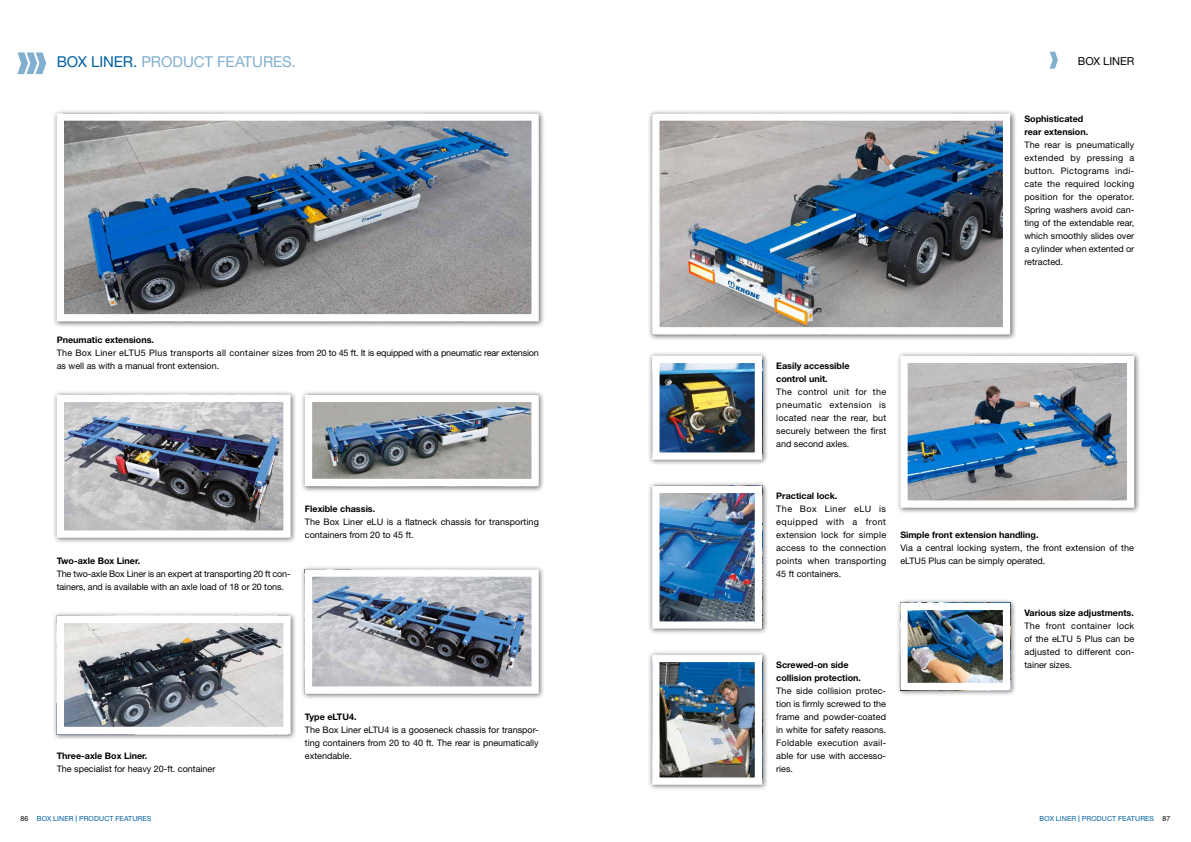
<style>
.page{position:relative;width:1191px;height:842px;background:#fff}
.page>*{position:absolute;margin:0;border:0;box-sizing:border-box;transform-origin:0 0}
.t1{font:15px "Helvetica Neue LT Std";letter-spacing:-.005em;color:#80afd0}
.t2{font:11px "Helvetica Neue LT Std";color:#000}
.t3{font:9px/13px "Helvetica Neue LT Std";color:#000}
.t4{font:9px/13px "Helvetica Neue LT Std";letter-spacing:.02em;color:#000}
.t5{font:700 9px "Helvetica Neue LT Std";color:#000}
.t6{font:7px "Helvetica Neue LT Std";letter-spacing:.015em;color:#0060a1}
.t7{font:7px "Helvetica Neue LT Std";color:#000}
.t8{font:7px "Helvetica Neue LT Std";color:#000}
.s1{color:#0060a1}
.s2{font-weight:700}
.s3{font-size:9.1px}
</style>
<div class="page">
<div style="left:647px;top:109px;width:369px;height:232px;background:#000;opacity:.6"></div>
<img style="left:660px;top:121px;width:342px;height:205px">
<div style="left:652px;top:113px;width:358px;height:221px;border:7px solid #fff"></div>
<div style="left:52px;top:390px;width:245px;height:154px;background:#000;opacity:.6"></div>
<img style="left:65px;top:403px;width:218px;height:127px">
<div style="left:57px;top:395px;width:234px;height:143px;border:7px solid #fff"></div>
<div style="left:647px;top:650px;width:121px;height:141px;background:#000;opacity:.6"></div>
<img style="left:660px;top:663px;width:94px;height:114px">
<div style="left:652px;top:655px;width:110px;height:130px;border:7px solid #fff"></div>
<div style="left:647px;top:481px;width:121px;height:154px;background:#000;opacity:.6"></div>
<img style="left:660px;top:494px;width:94px;height:127px">
<div style="left:652px;top:486px;width:110px;height:143px;border:7px solid #fff"></div>
<div style="left:647px;top:351px;width:121px;height:115px;background:#000;opacity:.6"></div>
<img style="left:660px;top:364px;width:94px;height:88px">
<div style="left:652px;top:356px;width:110px;height:104px;border:7px solid #fff"></div>
<div style="left:52px;top:109px;width:493px;height:219px;background:#000;opacity:.6"></div>
<img style="left:65px;top:121px;width:466px;height:192px">
<div style="left:57px;top:113px;width:482px;height:208px;border:7px solid #fff"></div>
<div style="left:300px;top:390px;width:245px;height:102px;background:#000;opacity:.6"></div>
<img style="left:313px;top:403px;width:218px;height:75px">
<div style="left:305px;top:395px;width:234px;height:91px;border:7px solid #fff"></div>
<svg style="left:17px;top:52px;width:29px;height:22px"></svg>
<svg style="left:1049px;top:52px;width:9px;height:17px"></svg>
<div style="left:52px;top:611px;width:245px;height:129px;background:#000;opacity:.6"></div>
<img style="left:65px;top:624px;width:218px;height:102px">
<div style="left:57px;top:616px;width:234px;height:118px;border:7px solid #fff"></div>
<div style="left:896px;top:351px;width:244px;height:163px;background:#000;opacity:.6"></div>
<img style="left:908px;top:364px;width:218px;height:136px">
<div style="left:900px;top:356px;width:234px;height:152px;border:7px solid #fff"></div>
<div style="left:896px;top:598px;width:120px;height:98px;background:#000;opacity:.6"></div>
<img style="left:908px;top:611px;width:94px;height:71px">
<div style="left:900px;top:603px;width:110px;height:87px;border:7px solid #fff"></div>
<div style="left:300px;top:565px;width:245px;height:135px;background:#000;opacity:.6"></div>
<img style="left:313px;top:577px;width:218px;height:109px">
<div style="left:305px;top:569px;width:234px;height:125px;border:7px solid #fff"></div>
<p class="t1" style="left:57px;top:53px;width:241px"><span class="s1">Box Li ner.</span> PRODUCT FEATURES.</p>
<p class="t2" style="left:1077px;top:54px;width:50px">Box Li ner</p>
<p class="t3" style="left:57px;top:333px;width:483px"><span class="s2">Pneumatic extensions.<br></span>The Box Liner eLTU 5 Plus transports all container sizes from 20 to 45 ft. It is equipped with a pneumatic rear extension as well as with a manual front extension.</p>
<p class="t3" style="left:57px;top:554px;width:235px"><span class="s2">Two-axle Box Liner.<br></span>The two-axle Box Liner is an expert at transporting 20 ft con&shy;tainers, and is available with an axle load of 18 or 20 tons.</p>
<p class="t3" style="left:305px;top:502px;width:235px"><span class="s2">Flexible chassis.<br></span>The Box Liner eLU is a flatneck chassis for transporting containers from 20 to 45 ft.</p>
<p class="t3" style="left:305px;top:710px;width:235px"><span class="s2">Type eLTU4.<br></span>The Box Liner eLTU4 is a gooseneck chassis for transpor&shy;ting containers from 20 to 40 ft. The rear is pneumatically</p>
<p class="t5" style="left:57px;top:750px;width:92px">Three-axle Box Liner.</p>
<p class="t3" style="left:305px;top:749px;width:49px">extendable.</p>
<p class="t3" style="left:57px;top:762px;width:160px">The specialist for heavy 20-ft. container</p>
<p class="t3" style="left:1024px;top:112px;width:111px"><span class="s2">Sophisticated<br>rear extension.<br></span>The rear is pneumatically extended by pressing a button. Pictograms indi&shy;cate the required locking position for the operator.<br>Spring washers avoid can&shy;ting of the extendable rear, which smoothly slides over a cylinder when extented or retracted.</p>
<p class="t3" style="left:776px;top:359px;width:111px"><span class="s2">Easily accessible<br>control unit.<br></span>The control unit for the pneumatic extension is located near the rear, but securely between the first and second axles.</p>
<p class="t4" style="left:776px;top:489px;width:111px"><span class="s2">Practical lock.<br></span>The Box Liner eLU is equipped with a front extension lock for simple access to the connection points when transporting<br>45 ft containers.</p>
<p class="t3" style="left:776px;top:658px;width:111px"><span class="s2">Screwed-on side collision protection.<br></span>The side collision protec&shy;tion is firmly screwed to the frame and powder-coated in white for safety reasons.<br>Foldable execution avail&shy;able for use with accesso&shy;ries.</p>
<p class="t3" style="left:900px;top:528px;width:235px"><span class="s2">Simple front extension handling.<br></span>Via a central locking system, the front extension of the eLTU5 Plus can be simply operated.</p>
<p class="t3" style="left:1024px;top:606px;width:111px;text-align:justify"><span class="s2">Various size adjustments.<br></span>The front container lock of the eLTU 5 Plus can be adjusted to different con&shy;tainer sizes.</p>
<p class="t6" style="left:37px;top:815px;width:116px">Box Li ner <span class="s3">I</span> PRODUCT FEATURES</p>
<p class="t6" style="left:1039px;top:815px;width:116px">Box Li ner <span class="s3">I</span> PRODUCT FEATURES</p>
<p class="t7" style="left:20px;top:815px;width:9px">86</p>
<p class="t8" style="left:1162px;top:815px;width:9px">87</p>
</div>
